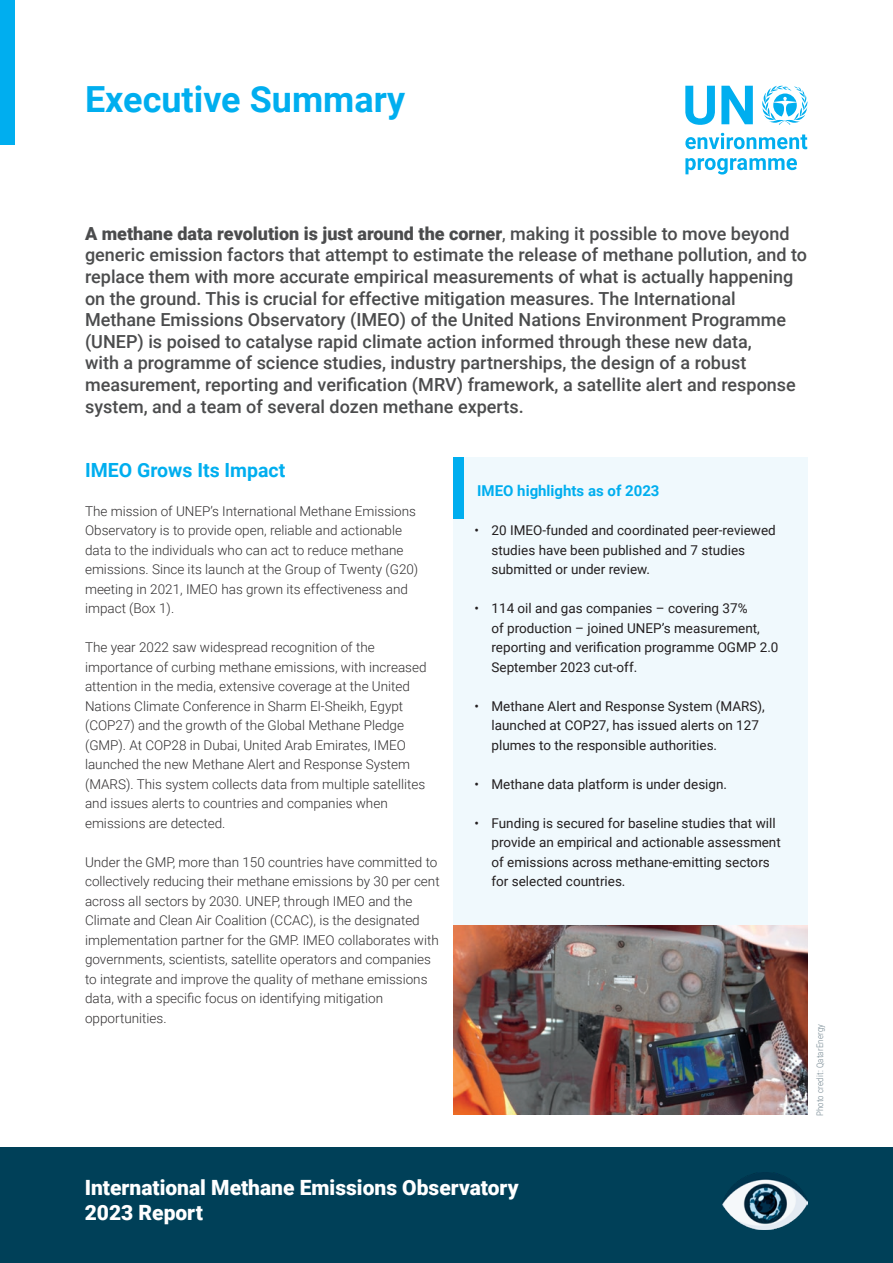
<style>
.page{position:relative;width:893px;height:1263px;background:#fff}
.page>*{position:absolute;margin:0;border:0;box-sizing:border-box;transform-origin:0 0}
.Chapter_title{font:700 36px "Roboto";color:#00aeef}
.t1{font:900 21px/25.2px "Roboto";color:#fff}
._1_-_Section_heading{font:700 19.5px "Roboto";color:#00aeef}
.Kicker{font:500 18px/21.6px "Roboto";color:#4b4c4d}
.BOX_-Title{font:700 15px "Roboto";color:#00aeef}
.BODY_Light{font:300 13.5px/19.5px "Roboto";color:#312f30}
.t2{font:13.5px/19.5px "Roboto";color:#231f20}
.Heading3{font:300 9px "Roboto Condensed";letter-spacing:.015em;color:#738690}
.s1{font-weight:900}
.s2{font-weight:400}
</style>
<div class="page">
<div style="left:0;top:1148px;width:893px;height:115px;background:#004058"></div>
<div style="left:0;top:0;width:14px;height:144px;background:#00aeef"></div>
<div style="left:453px;top:457px;width:355px;height:61px;background:#f0f9fd"></div>
<div style="left:453px;top:496px;width:355px;height:100px;background:#f0f9fd"></div>
<div style="left:453px;top:574px;width:355px;height:119px;background:#f0f9fd"></div>
<div style="left:453px;top:672px;width:355px;height:99px;background:#f0f9fd"></div>
<div style="left:453px;top:750px;width:355px;height:60px;background:#f0f9fd"></div>
<div style="left:453px;top:789px;width:355px;height:138px;background:#f0f9fd"></div>
<div style="left:453px;top:457px;width:11px;height:61px;background:#00aeef"></div>
<img style="left:453px;top:925px;width:355px;height:190px">
<svg style="left:762px;top:85px;width:46px;height:40px"></svg>
<svg style="left:685px;top:86px;width:30px;height:39px"></svg>
<svg style="left:721px;top:86px;width:32px;height:38px"></svg>
<svg style="left:685px;top:133px;width:122px;height:17px"></svg>
<svg style="left:685px;top:158px;width:112px;height:17px"></svg>
<img style="left:723px;top:1172px;width:85px;height:57px">
<p class="Chapter_title" style="left:85px;top:74px;width:322px">Executive Summary</p>
<p class="Kicker" style="left:85px;top:222px;width:724px"><span class="s1">A methane data revolution is just around the corner</span><span class="s2">,</span> making it possible to move beyond generic emission factors that attempt to estimate the release of methane pollution, and to replace them with more accurate empirical measurements of what is actually happening on the ground. This is crucial for effective mitigation measures. The International Methane Emissions Observatory (IMEO) of the United Nations Environment Programme (UNEP) is poised to catalyse rapid climate action informed through these new data,<br>with a programme of science studies, industry partnerships, the design of a robust measurement, reporting and verification (MRV) framework, a satellite alert and response system, and a team of several dozen methane experts.</p>
<p class="_1_-_Section_heading" style="left:85px;top:456px;width:202px">IMEO Grows Its Impact</p>
<p class="BODY_Light" style="left:85px;top:501px;width:335px">The mission of UNEP’s International Methane Emissions Observatory is to provide open, reliable and actionable data to the individuals who can act to reduce methane emissions. Since its launch at the Group of Twenty (G20) meeting in 2021, IMEO has grown its effectiveness and impact (Box 1).</p>
<p class="BODY_Light" style="left:85px;top:637px;width:343px">The year 2022 saw widespread recognition of the importance of curbing methane emissions, with increased attention in the media, extensive coverage at the United Nations Climate Conference in Sharm El-Sheikh, Egypt (COP27) and the growth of the Global Methane Pledge (GMP). At COP28 in Dubai, United Arab Emirates, IMEO launched the new Methane Alert and Response System (MARS). This system collects data from multiple satellites and issues alerts to countries and companies when emissions are detected.</p>
<p class="BODY_Light" style="left:85px;top:852px;width:356px">Under the GMP, more than 150 countries have committed to collectively reducing their methane emissions by 30 per cent across all sectors by 2030. UNEP, through IMEO and the Climate and Clean Air Coalition (CCAC), is the designated implementation partner for the GMP. IMEO collaborates with governments, scientists, satellite operators and companies to integrate and improve the quality of methane emissions data, with a specific focus on identifying mitigation opportunities.</p>
<p class="BOX_-Title" style="left:477px;top:480px;width:184px">IMEO highlights as of 2023</p>
<p class="t2" style="left:491px;top:520px;width:286px;text-indent:-17px">• 20 IMEO-funded and coordinated peer-reviewed studies have been published and 7 studies submitted or under review.</p>
<p class="t2" style="left:491px;top:598px;width:289px;text-indent:-17px">• 114 oil and gas companies – covering 37%<br>of production – joined UNEP’s measurement, reporting and verification programme OGMP 2.0<br>September 2023 cut-off.</p>
<p class="t2" style="left:491px;top:696px;width:275px;text-indent:-17px">• Methane Alert and Response System (MARS), launched at COP27, has issued alerts on 127 plumes to the responsible authorities.</p>
<p class="t2" style="left:474px;top:774px;width:254px">• Methane data platform is under design.</p>
<p class="t2" style="left:491px;top:813px;width:291px;text-indent:-17px">• Funding is secured for baseline studies that will provide an empirical and actionable assessment of emissions across methane-emitting sectors for selected countries.</p>
<p class="Heading3" style="left:814px;top:1116px;width:94px;rotate:-90deg">Photo credit: QatarEnergy</p>
<p class="t1" style="left:85px;top:1174px;width:435px">International Methane Emissions Observatory<br>2023 Report</p>
</div>
